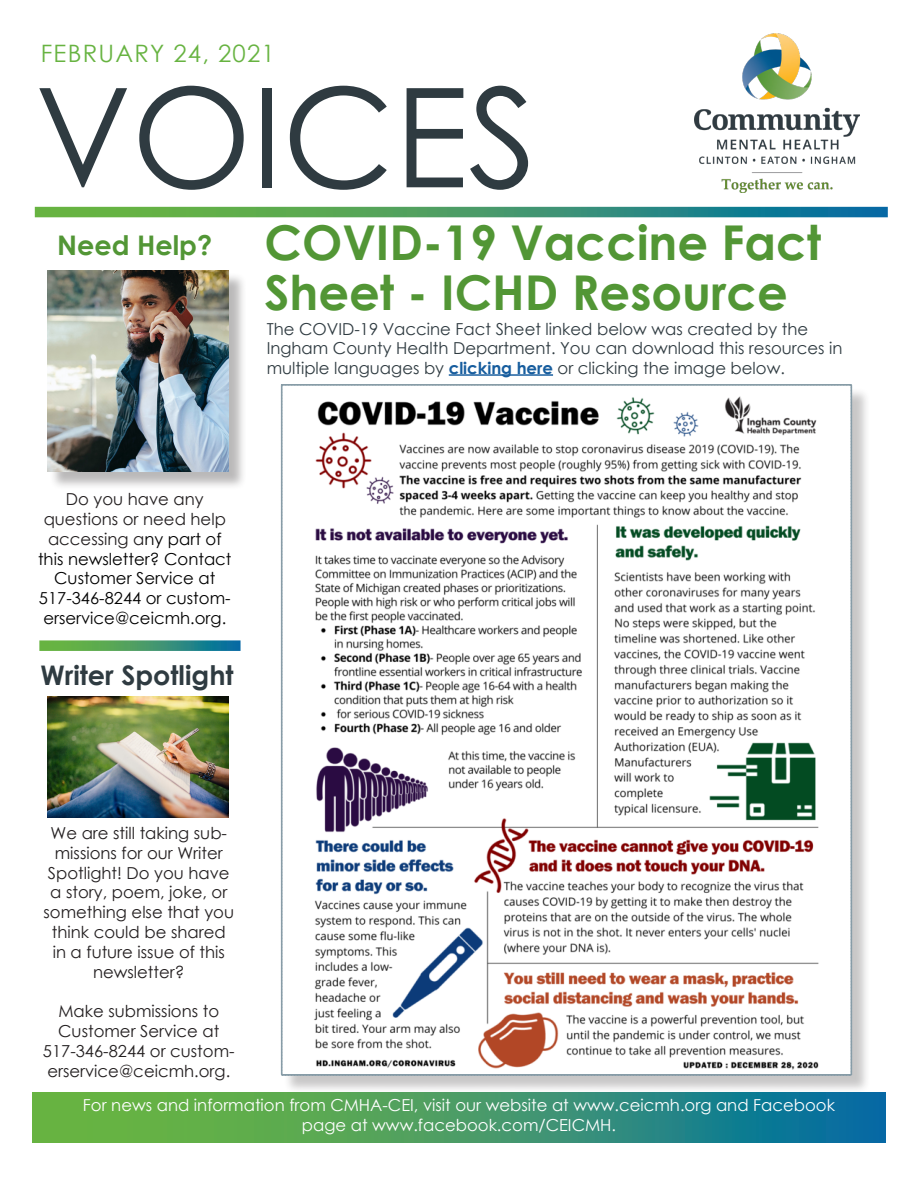
<style>
.page{position:relative;width:918px;height:1188px;background:#fff}
.page>*{position:absolute;margin:0;border:0;box-sizing:border-box;transform-origin:0 0}
.t1{font:138px "Century Gothic";color:#2f3b41}
.t2{font:700 48px/49.5px "Century Gothic";color:#529635}
.t3{font:700 27px "Century Gothic";color:#2f3b41}
.t4{font:700 27px "Century Gothic";color:#529635}
.t5{font:24px "Century Gothic";letter-spacing:.05em;color:#67b341}
.t6{font:16.5px/19.8px "Century Gothic";color:#231f20;text-align:center}
.t7{font:16.5px/19.5px "Century Gothic";color:#2f3b41}
.t8{font:16.5px/19.8px "Century Gothic";color:#000;text-align:center}
.t9{font:16.5px/19.8px "Century Gothic";color:#fff;text-align:center}
.s1{font-weight:700;color:#175d9e}
.s2{color:#231f20}
</style>
<div class="page">
<div style="left:284px;top:387px;width:586px;height:707px;background:#231f20;opacity:.25"></div>
<svg style="left:281px;top:384px;width:571px;height:692px"></svg>
<img style="left:694px;top:33px;width:166px;height:159px">
<svg style="left:35px;top:207px;width:853px;height:10px;background:#40976a"></svg>
<svg style="left:32px;top:1093px;width:854px;height:49px;background:#40976a"></svg>
<hr style="left:449px;top:374px;width:104px;height:2px;background:#175d9e">
<svg style="left:39px;top:640px;width:202px;height:11px;background:#4a9c71"></svg>
<div style="left:49px;top:272px;width:198px;height:218px;background:#231f20;opacity:.31"></div>
<img style="left:47px;top:270px;width:181px;height:201px">
<img style="left:47px;top:697px;width:181px;height:120px">
<p class="t5" style="left:41px;top:36px;width:236px">FEBRUARY 24, 2021</p>
<p class="t1" style="left:35px;top:41px;width:504px">VOICES</p>
<p class="t2" style="left:265px;top:216px;width:558px">COVID-19 Vaccine Fact<br>Sheet - ICHD Resource</p>
<p class="t4" style="left:57px;top:225px;width:156px">Need Help?</p>
<p class="t7" style="left:267px;top:319px;width:577px">The COVID-19 Vaccine Fact Sheet linked below was created by the<br>Ingham County Health Department. You can download this resources in multiple languages by <span class="s1">clicking here</span> or clicking the image below.</p>
<p class="t8" style="left:38px;top:489px;width:195px"><span class="s2">Do you have any questions or need help accessing a</span>ny part of this newsletter? Contact<br>Customer Service at<br>517-346-8244 or custom&shy;erservice@ceicmh.org.</p>
<p class="t3" style="left:40px;top:654px;width:195px">Writer Spotlight</p>
<p class="t6" style="left:44px;top:823px;width:192px">We are still taking sub&shy;missions for our Writer<br>Spotlight! Do you have a story, poem, joke, or something else that you think could be shared in a future issue of this newsletter?</p>
<p class="t6" style="left:43px;top:1001px;width:193px">Make submissions to<br>Customer Service at<br>517-346-8244 or custom&shy;erservice@ceicmh.org.</p>
<p class="t9" style="left:83px;top:1095px;width:754px">For news and information from CMHA-CEI, visit our website at www.ceicmh.org and Facebook page at www.facebook.com/CEICMH.</p>
</div>
